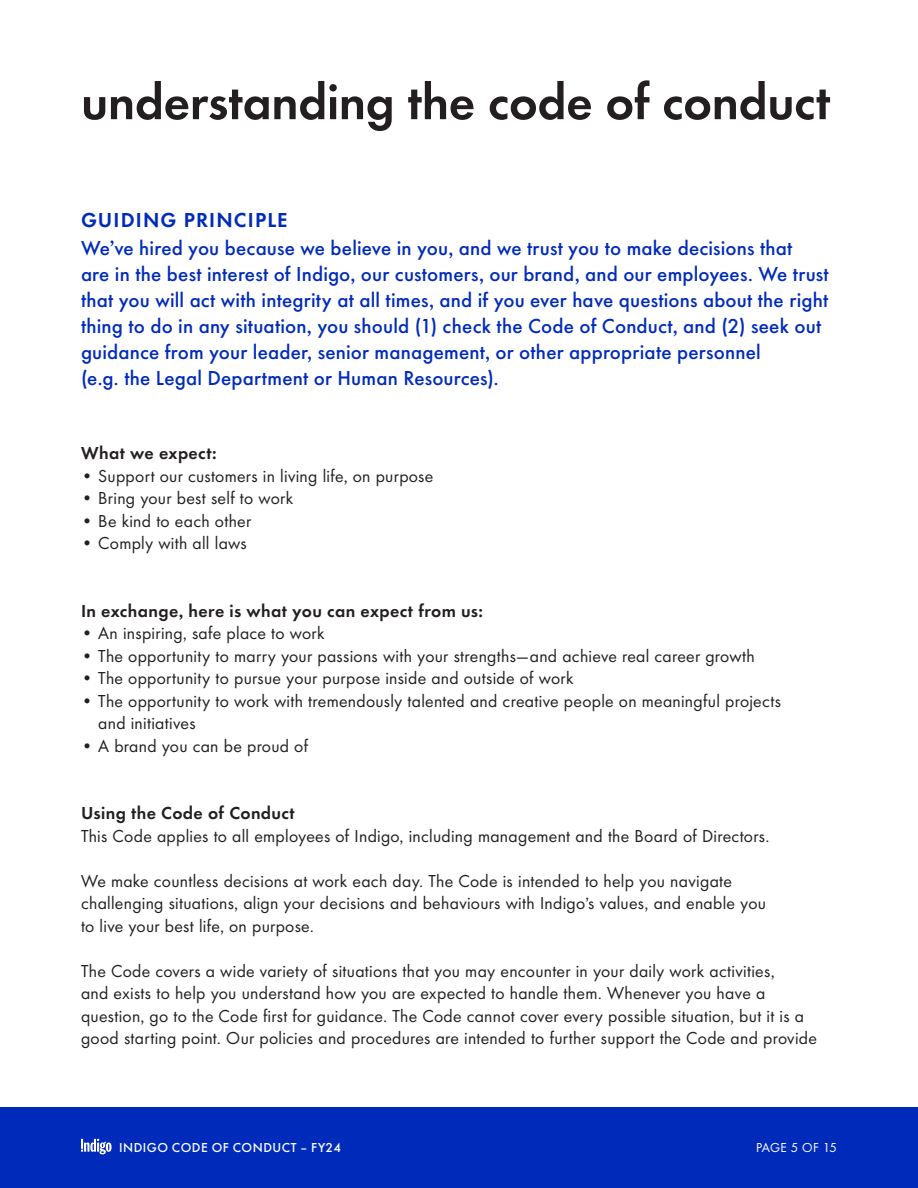
<style>
.page{position:relative;width:918px;height:1188px;background:#fff}
.page>*{position:absolute;margin:0;border:0;box-sizing:border-box;transform-origin:0 0}
.t1{font:600 51px "Futura Indigo";letter-spacing:-.005em;color:#231f20}
.t2{font:500 21px/26px "Futura Indigo";letter-spacing:.01em;color:#002bba}
.t3{font:600 21px "Futura Indigo";letter-spacing:.055em;color:#002bba}
.t4{font:18px/22.5px "Futura Indigo";letter-spacing:.015em;color:#231f20}
.t5{font:600 18px "Futura Indigo";letter-spacing:.02em;color:#231f20}
.t6{font:500 13.5px "Futura Indigo";letter-spacing:.035em;color:#fff}
.t7{font:13.5px "Futura Indigo";letter-spacing:.005em;color:#fff}
</style>
<div class="page">
<div style="left:0;top:1107px;width:918px;height:81px;background:#002bba"></div>
<svg style="left:81px;top:1139px;width:31px;height:15px"></svg>
<p class="t1" style="left:81px;top:67px;width:751px">understanding the code of conduct</p>
<p class="t3" style="left:81px;top:206px;width:208px">GUIDING PRINCIPLE</p>
<p class="t2" style="left:81px;top:234px;width:749px">We’ve hired you because we believe in you, and we trust you to make decisions that<br>are in the best interest of Indigo, our customers, our brand, and our employees. We trust that you will act with integrity at all times, and if you ever have questions about the right thing to do in any situation, you should (1) check the Code of Conduct, and (2) seek out guidance from your leader, senior management, or other appropriate personnel<br>(e.g. the Legal Department or Human Resources).</p>
<p class="t5" style="left:81px;top:441px;width:137px">What we expect:</p>
<p class="t4" style="left:81px;top:464px;width:354px">• Support our customers in living life, on purpose</p>
<p class="t4" style="left:81px;top:486px;width:214px">• Bring your best self to work</p>
<p class="t4" style="left:81px;top:509px;width:172px">• Be kind to each other</p>
<p class="t4" style="left:81px;top:531px;width:167px">• Comply with all laws</p>
<p class="t5" style="left:81px;top:598px;width:404px">In exchange, here is what you can expect from us:</p>
<p class="t4" style="left:81px;top:621px;width:245px">• An inspiring, safe place to work</p>
<p class="t4" style="left:81px;top:644px;width:675px">• The opportunity to marry your passions with your strengths—and achieve real career growth</p>
<p class="t4" style="left:81px;top:666px;width:494px">• The opportunity to pursue your purpose inside and outside of work</p>
<p class="t4" style="left:98px;top:689px;width:684px;text-indent:-17px">• The opportunity to work with tremendously talented and creative people on meaningful projects and initiatives</p>
<p class="t4" style="left:81px;top:734px;width:229px">• A brand you can be proud of</p>
<p class="t5" style="left:81px;top:801px;width:215px">Using the Code of Conduct</p>
<p class="t4" style="left:81px;top:824px;width:690px">This Code applies to all employees of Indigo, including management and the Board of Directors.</p>
<p class="t4" style="left:81px;top:869px;width:687px">We make countless decisions at work each day. The Code is intended to help you navigate challenging situations, align your decisions and behaviours with Indigo’s values, and enable you to live your best life, on purpose.</p>
<p class="t4" style="left:81px;top:959px;width:737px">The Code covers a wide variety of situations that you may encounter in your daily work activities,<br>and exists to help you understand how you are expected to handle them. Whenever you have a question, go to the Code first for guidance. The Code cannot cover every possible situation, but it is a good starting point. Our policies and procedures are intended to further support the Code and provide</p>
<p class="t6" style="left:119px;top:1137px;width:224px">INDIGO CODE OF CONDUCT – FY24</p>
<p class="t7" style="left:756px;top:1138px;width:82px">PAGE 5 OF 15</p>
</div>
